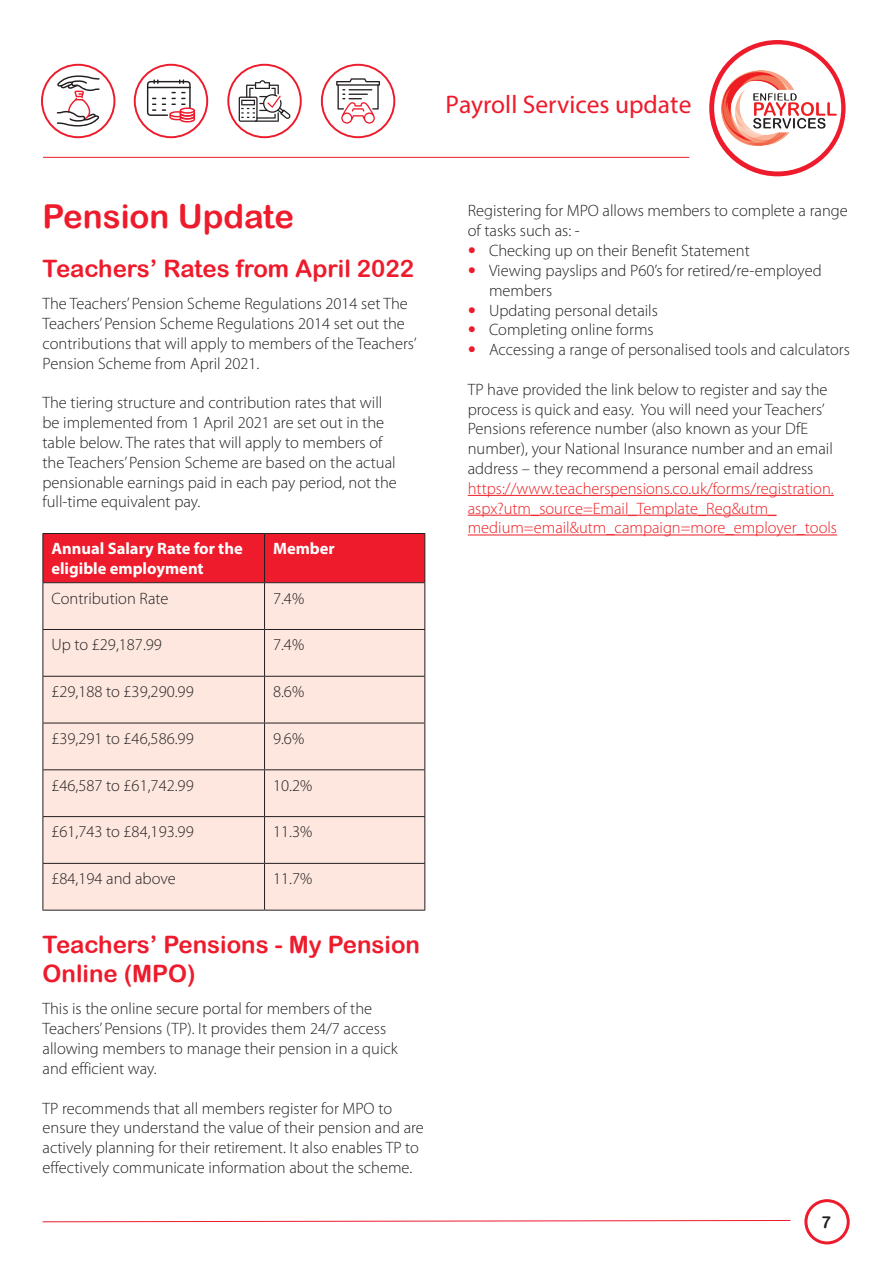
<style>
.page{position:relative;width:893px;height:1263px;background:#fff}
.page>*{position:absolute;margin:0;border:0;box-sizing:border-box;transform-origin:0 0}
.Headings{font:33px "Arial Rounded MT Bold";color:#ee1b2c}
.t1{font:25.5px "Myriad Pro";color:#ee1b2c}
.subhead_1{font:24px/28.8px "Arial Rounded MT Bold";color:#ee1b2c}
.body_copy{font:300 16.5px/19.8px "Myriad Pro";color:#231f20}
.bullet_body_copy{font:300 16.5px/19.8px "Myriad Pro";color:#231f20}
.body_copy-2{font:300 16.5px/19.8px "Myriad Pro";color:#ee1d23}
.body_copy-3{font:700 16.5px/19.8px "Myriad Pro";color:#fff}
.t2{font:16.5px "Arial Rounded MT Bold";color:#231f20}
.s1{font-family:"Helvetica Neue";color:#ee1b2c}
</style>
<div class="page">
<div style="left:41px;top:64px;width:74px;height:74px;border:2px solid #ee1b2c;border-radius:50%"></div>
<div style="left:134px;top:64px;width:74px;height:74px;border:2px solid #ee1b2c;border-radius:50%"></div>
<div style="left:227px;top:64px;width:75px;height:74px;border:2px solid #ee1b2c;border-radius:50%"></div>
<div style="left:321px;top:64px;width:74px;height:74px;border:2px solid #ee1b2c;border-radius:50%"></div>
<div style="left:804px;top:1199px;width:46px;height:45px;border:3px solid #ee1b2c;border-radius:50%"></div>
<svg style="left:709px;top:40px;width:136px;height:136px;background:#ef2b3b"></svg>
<div style="left:714px;top:44px;width:127px;height:127px;background:#fff;border-radius:50%"></div>
<img style="left:721px;top:71px;width:116px;height:74px">
<svg style="left:42px;top:1220px;width:749px;height:2px"></svg>
<svg style="left:239px;top:80px;width:51px;height:42px"></svg>
<svg style="left:147px;top:79px;width:48px;height:43px"></svg>
<svg style="left:57px;top:73px;width:43px;height:54px"></svg>
<svg style="left:336px;top:78px;width:44px;height:46px"></svg>
<hr style="left:43px;top:157px;width:646px;height:1px;background:#ee1b2c">
<div style="left:44px;top:534px;width:380px;height:48px;background:#ee1b2c"></div>
<div style="left:44px;top:583px;width:380px;height:327px;background:#fde7df"></div>
<hr style="left:43px;top:533px;width:222px;height:1px;background:#231f20">
<hr style="left:43px;top:534px;width:1px;height:48px;background:#231f20">
<hr style="left:265px;top:533px;width:160px;height:1px;background:#231f20">
<hr style="left:264px;top:534px;width:1px;height:48px;background:#231f20">
<hr style="left:424px;top:534px;width:1px;height:48px;background:#231f20">
<hr style="left:43px;top:582px;width:222px;height:1px;background:#231f20">
<hr style="left:43px;top:583px;width:1px;height:46px;background:#231f20">
<hr style="left:265px;top:582px;width:160px;height:1px;background:#231f20">
<hr style="left:264px;top:583px;width:1px;height:46px;background:#231f20">
<hr style="left:424px;top:583px;width:1px;height:46px;background:#231f20">
<hr style="left:43px;top:629px;width:222px;height:1px;background:#231f20">
<hr style="left:43px;top:630px;width:1px;height:46px;background:#231f20">
<hr style="left:265px;top:629px;width:160px;height:1px;background:#231f20">
<hr style="left:264px;top:630px;width:1px;height:46px;background:#231f20">
<hr style="left:424px;top:630px;width:1px;height:46px;background:#231f20">
<hr style="left:43px;top:676px;width:222px;height:1px;background:#231f20">
<hr style="left:43px;top:677px;width:1px;height:46px;background:#231f20">
<hr style="left:265px;top:676px;width:160px;height:1px;background:#231f20">
<hr style="left:264px;top:677px;width:1px;height:46px;background:#231f20">
<hr style="left:424px;top:677px;width:1px;height:46px;background:#231f20">
<hr style="left:43px;top:723px;width:222px;height:1px;background:#231f20">
<hr style="left:43px;top:723px;width:1px;height:46px;background:#231f20">
<hr style="left:265px;top:723px;width:160px;height:1px;background:#231f20">
<hr style="left:264px;top:723px;width:1px;height:46px;background:#231f20">
<hr style="left:424px;top:723px;width:1px;height:46px;background:#231f20">
<hr style="left:43px;top:769px;width:222px;height:1px;background:#231f20">
<hr style="left:43px;top:770px;width:1px;height:46px;background:#231f20">
<hr style="left:265px;top:769px;width:160px;height:1px;background:#231f20">
<hr style="left:264px;top:770px;width:1px;height:46px;background:#231f20">
<hr style="left:424px;top:770px;width:1px;height:46px;background:#231f20">
<hr style="left:43px;top:816px;width:222px;height:1px;background:#231f20">
<hr style="left:43px;top:817px;width:1px;height:46px;background:#231f20">
<hr style="left:265px;top:816px;width:160px;height:1px;background:#231f20">
<hr style="left:264px;top:817px;width:1px;height:46px;background:#231f20">
<hr style="left:424px;top:817px;width:1px;height:46px;background:#231f20">
<hr style="left:43px;top:863px;width:222px;height:1px;background:#231f20">
<hr style="left:43px;top:864px;width:1px;height:46px;background:#231f20">
<hr style="left:265px;top:863px;width:160px;height:1px;background:#231f20">
<hr style="left:264px;top:864px;width:1px;height:46px;background:#231f20">
<hr style="left:424px;top:864px;width:1px;height:46px;background:#231f20">
<hr style="left:43px;top:910px;width:222px;height:1px;background:#231f20">
<hr style="left:265px;top:910px;width:160px;height:1px;background:#231f20">
<hr style="left:468px;top:495px;width:366px;height:1px;background:#ee1d23">
<hr style="left:468px;top:515px;width:308px;height:1px;background:#ee1d23">
<hr style="left:468px;top:535px;width:369px;height:1px;background:#ee1d23">
<h2 class="t1" style="left:446px;top:88px;width:247px">Payroll Services update</h2>
<p class="Headings" style="left:43px;top:197px;width:253px">Pension Update</p>
<p class="subhead_1" style="left:43px;top:253px;width:373px">Teachers’ Rates from April 2022</p>
<p class="body_copy" style="left:43px;top:294px;width:376px">The Teachers’ Pension Scheme Regulations 2014 set The Teachers’ Pension Scheme Regulations 2014 set out the contributions that will apply to members of the Teachers’ Pension Scheme from April 2021.</p>
<p class="body_copy" style="left:43px;top:393px;width:356px">The tiering structure and contribution rates that will be implemented from 1 April 2021 are set out in the table below. The rates that will apply to members of the Teachers’ Pension Scheme are based on the actual pensionable earnings paid in each pay period, not the full-time equivalent pay.</p>
<p class="body_copy-3" style="left:51px;top:538px;width:193px">Annual Salary Rate for the eligible employment</p>
<p class="body_copy-3" style="left:273px;top:538px;width:63px">Member</p>
<p class="body_copy" style="left:51px;top:588px;width:119px">Contribution Rate</p>
<p class="body_copy" style="left:273px;top:588px;width:33px">7.4%</p>
<p class="body_copy" style="left:51px;top:635px;width:112px">Up to £29,187.99</p>
<p class="body_copy" style="left:273px;top:635px;width:33px">7.4%</p>
<p class="body_copy" style="left:51px;top:682px;width:144px">£29,188 to £39,290.99</p>
<p class="body_copy" style="left:273px;top:682px;width:33px">8.6%</p>
<p class="body_copy" style="left:51px;top:728px;width:144px">£39,291 to £46,586.99</p>
<p class="body_copy" style="left:273px;top:728px;width:33px">9.6%</p>
<p class="body_copy" style="left:51px;top:775px;width:144px">£46,587 to £61,742.99</p>
<p class="body_copy" style="left:273px;top:775px;width:41px">10.2%</p>
<p class="body_copy" style="left:51px;top:822px;width:144px">£61,743 to £84,193.99</p>
<p class="body_copy" style="left:273px;top:822px;width:41px">11.3%</p>
<p class="body_copy" style="left:51px;top:869px;width:126px">£84,194 and above</p>
<p class="body_copy" style="left:273px;top:869px;width:41px">11.7%</p>
<p class="subhead_1" style="left:43px;top:930px;width:379px">Teachers’ Pensions - My Pension<br>Online (MPO)</p>
<p class="body_copy" style="left:43px;top:999px;width:357px">This is the online secure portal for members of the Teachers’ Pensions (TP). It provides them 24/7 access allowing members to manage their pension in a quick and efficient way.</p>
<p class="body_copy" style="left:43px;top:1098px;width:383px">TP recommends that all members register for MPO to ensure they understand the value of their pension and are actively planning for their retirement. It also enables TP to effectively communicate information about the scheme.</p>
<p class="body_copy" style="left:468px;top:201px;width:382px">Registering for MPO allows members to complete a range of tasks such as: -</p>
<p class="bullet_body_copy" style="left:468px;top:241px;width:284px"><span class="s1">•</span> Checking up on their Benefit Statement</p>
<p class="bullet_body_copy" style="left:489px;top:260px;width:334px;text-indent:-21px"><span class="s1">•</span> Viewing payslips and P60’s for retired/re-employed members</p>
<p class="bullet_body_copy" style="left:468px;top:300px;width:192px"><span class="s1">•</span> Updating personal details</p>
<p class="bullet_body_copy" style="left:468px;top:320px;width:187px"><span class="s1">•</span> Completing online forms</p>
<p class="bullet_body_copy" style="left:468px;top:340px;width:384px"><span class="s1">•</span> Accessing a range of personalised tools and calculators</p>
<p class="body_copy" style="left:468px;top:379px;width:367px">TP have provided the link below to register and say the process is quick and easy. You will need your Teachers’ Pensions reference number (also known as your DfE number), your National Insurance number and an email address – they recommend a personal email address</p>
<p class="body_copy-2" style="left:468px;top:478px;width:371px">https://www.teacherspensions.co.uk/forms/registration. aspx?utm_source=Email_Template_Reg&amp;utm_ medium=email&amp;utm_campaign=more_employer_tools</p>
<p class="t2" style="left:821px;top:1212px;width:11px">7</p>
</div>
